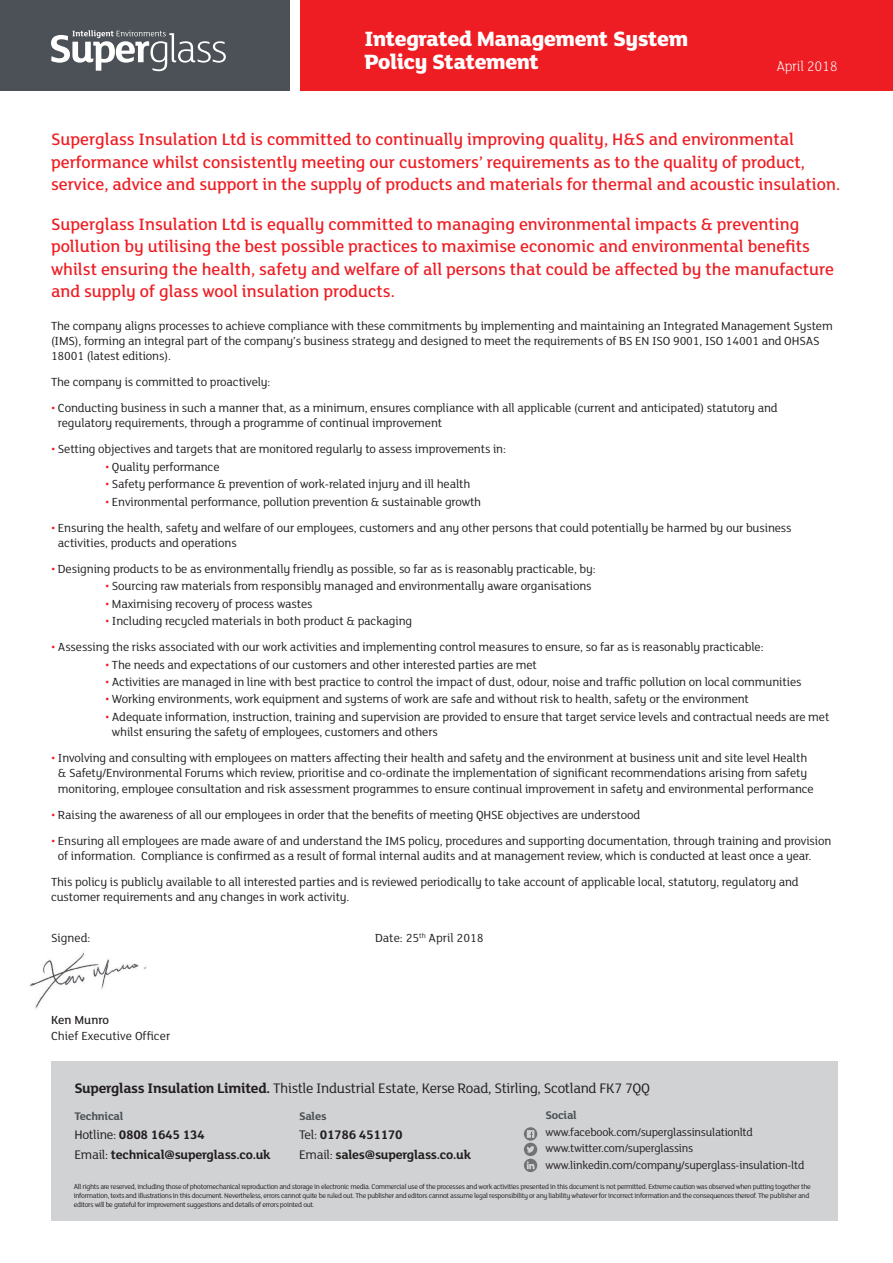
<style>
.page{position:relative;width:893px;height:1263px;background:#fff}
.page>*{position:absolute;margin:0;border:0;box-sizing:border-box;transform-origin:0 0}
.t1{font:800 22.5px/22.5px "FS Lola";letter-spacing:-.02em;color:#fff}
.t2{font:500 18px/22.5px "FS Lola";color:#ee1d23}
.t3{font:15px "FS Lola";letter-spacing:-.02em;color:#231f20}
.t4{font:300 15px "FS Lola";letter-spacing:-.02em;color:#fff}
.t5{font:700 13.5px/19.5px "FS Lola";letter-spacing:-.02em;color:#231f20}
.t6{font:12.75px/15.3px "FS Lola";letter-spacing:-.01em;color:#231f20}
.t7{font:500 12.75px "FS Lola";color:#231f20}
.t8{font:12px/16.5px "FS Lola";letter-spacing:-.02em;color:#231f20}
.t9{font:700 12px "FS Lola";letter-spacing:-.02em;color:#4b5156}
.t10{font:7.5px/9px "FS Lola";letter-spacing:-.04em;color:#231f20}
.s1{color:#ee1d23}
.s2{font-weight:700}
.s3{font-weight:400}
</style>
<div class="page">
<div style="left:301px;top:0;width:592px;height:90px;background:#ee1d23"></div>
<div style="left:0;top:0;width:290px;height:90px;background:#4b5156"></div>
<svg style="left:51px;top:30px;width:175px;height:41px"></svg>
<div style="left:51px;top:1061px;width:787px;height:160px;background:#d1d2d4"></div>
<svg style="left:524px;top:1127px;width:13px;height:45px"></svg>
<img style="left:30px;top:952px;width:116px;height:57px">
<h1 class="t1" style="left:364px;top:26px;width:325px">Integrated Management System<br>Policy Statement</h1>
<p class="t4" style="left:776px;top:57px;width:63px">April 2018</p>
<p class="t2" style="left:51px;top:128px;width:791px">Superglass Insulation Ltd is committed to continually improving quality, H&amp;S and environmental performance whilst consistently meeting our customers’ requirements as to the quality of product, service, advice and support in the supply of products and materials for thermal and acoustic insulation.</p>
<p class="t2" style="left:51px;top:212px;width:785px">Superglass Insulation Ltd is equally committed to managing environmental impacts &amp; preventing pollution by utilising the best possible practices to maximise economic and environmental benefits whilst ensuring the health, safety and welfare of all persons that could be affected by the manufacture and supply of glass wool insulation products.</p>
<p class="t6" style="left:51px;top:317px;width:783px">The company aligns processes to achieve compliance with these commitments by implementing and maintaining an Integrated Management System (IMS), forming an integral part of the company’s business strategy and designed to meet the requirements of BS EN ISO 9001, ISO 14001 and OHSAS<br>18001 (latest editions).</p>
<p class="t6" style="left:51px;top:374px;width:221px">The company is committed to proactively:</p>
<p class="t6" style="left:58px;top:400px;width:721px;text-indent:-7px"><span class="s1">•</span> Conducting business in such a manner that, as a minimum, ensures compliance with all applicable (current and anticipated) statutory and regulatory requirements, through a programme of continual improvement</p>
<p class="t6" style="left:51px;top:441px;width:456px"><span class="s1">•</span> Setting objectives and targets that are monitored regularly to assess improvements in:</p>
<p class="t6" style="left:105px;top:458px;width:116px"><span class="s1">•</span> Quality performance</p>
<p class="t6" style="left:105px;top:476px;width:367px"><span class="s1">•</span> Safety performance &amp; prevention of work-related injury and ill health</p>
<p class="t6" style="left:105px;top:493px;width:378px"><span class="s1">•</span> Environmental performance, pollution prevention &amp; sustainable growth</p>
<p class="t6" style="left:58px;top:519px;width:735px;text-indent:-7px"><span class="s1">•</span> Ensuring the health, safety and welfare of our employees, customers and any other persons that could potentially be harmed by our business activities, products and operations</p>
<p class="t6" style="left:51px;top:560px;width:546px"><span class="s1">•</span> Designing products to be as environmentally friendly as possible, so far as is reasonably practicable, by:</p>
<p class="t6" style="left:105px;top:578px;width:488px"><span class="s1">•</span> Sourcing raw materials from responsibly managed and environmentally aware organisations</p>
<p class="t6" style="left:105px;top:595px;width:209px"><span class="s1">•</span> Maximising recovery of process wastes</p>
<p class="t6" style="left:105px;top:613px;width:309px"><span class="s1">•</span> Including recycled materials in both product &amp; packaging</p>
<p class="t6" style="left:51px;top:639px;width:714px"><span class="s1">•</span> Assessing the risks associated with our work activities and implementing control measures to ensure, so far as is reasonably practicable:</p>
<p class="t6" style="left:105px;top:656px;width:433px"><span class="s1">•</span> The needs and expectations of our customers and other interested parties are met</p>
<p class="t6" style="left:105px;top:674px;width:698px"><span class="s1">•</span> Activities are managed in line with best practice to control the impact of dust, odour, noise and traffic pollution on local communities</p>
<p class="t6" style="left:105px;top:691px;width:645px"><span class="s1">•</span> Working environments, work equipment and systems of work are safe and without risk to health, safety or the environment</p>
<p class="t6" style="left:112px;top:708px;width:719px;text-indent:-7px"><span class="s1">•</span> Adequate information, instruction, training and supervision are provided to ensure that target service levels and contractual needs are met whilst ensuring the safety of employees, customers and others</p>
<p class="t6" style="left:51px;top:750px;width:764px;text-align:center"><span class="s1">•</span> Involving and consulting with employees on matters affecting their health and safety and the environment at business unit and site level Health &amp; Safety/Environmental Forums which review, prioritise and co-ordinate the implementation of significant recommendations arising from safety monitoring, employee consultation and risk assessment programmes to ensure continual improvement in safety and environmental performance</p>
<p class="t6" style="left:51px;top:806px;width:591px"><span class="s1">•</span> Raising the awareness of all our employees in order that the benefits of meeting QHSE objectives are understood</p>
<p class="t6" style="left:58px;top:832px;width:775px;text-indent:-7px"><span class="s1">•</span> Ensuring all employees are made aware of and understand the IMS policy, procedures and supporting documentation, through training and provision of information. Compliance is confirmed as a result of formal internal audits and at management review, which is conducted at least once a year.</p>
<p class="t6" style="left:51px;top:873px;width:749px">This policy is publicly available to all interested parties and is reviewed periodically to take account of applicable local, statutory, regulatory and customer requirements and any changes in work activity.</p>
<p class="t6" style="left:51px;top:929px;width:41px">Signed:</p>
<p class="t6" style="left:375px;top:929px;width:110px">Date: 25<sup>th</sup> April 2018</p>
<p class="t7" style="left:51px;top:1012px;width:60px">Ken Munro</p>
<p class="t6" style="left:51px;top:1027px;width:121px">Chief Executive Officer</p>
<p class="t3" style="left:74px;top:1078px;width:577px"><span class="s2">Superglass Insulation Limited.</span> Thistle Industrial Estate, Kerse Road, Stirling, Scotland FK7 7QQ</p>
<p class="t9" style="left:74px;top:1108px;width:51px">Technical</p>
<p class="t5" style="left:74px;top:1124px;width:198px"><span class="s3">Hotline:</span> 0808 1645 134<br><span class="s3">Email:</span> technical@superglass.co.uk</p>
<p class="t9" style="left:546px;top:1107px;width:33px">Social</p>
<p class="t8" style="left:546px;top:1123px;width:260px">www.facebook.com/superglassinsulationltd www.twitter.com/superglassins www.linkedin.com/company/superglass-insulation-ltd</p>
<p class="t9" style="left:299px;top:1108px;width:29px">Sales</p>
<p class="t5" style="left:299px;top:1124px;width:173px"><span class="s3">Tel:</span> 01786 451170<br><span class="s3">Email:</span> sales@superglass.co.uk</p>
<p class="t10" style="left:74px;top:1182px;width:739px">All rights are reserved, including those of photomechanical reproduction and storage in electronic media. Commercial use of the processes and work activities presented in this document is not permitted. Extreme caution was observed when putting together the information, texts and illustrations in this document. Nevertheless, errors cannot quite be ruled out. The publisher and editors cannot assume legal responsibility or any liability whatever for incorrect information and the consequences thereof. The publisher and editors will be grateful for improvement suggestions and details of errors pointed out.</p>
</div>
